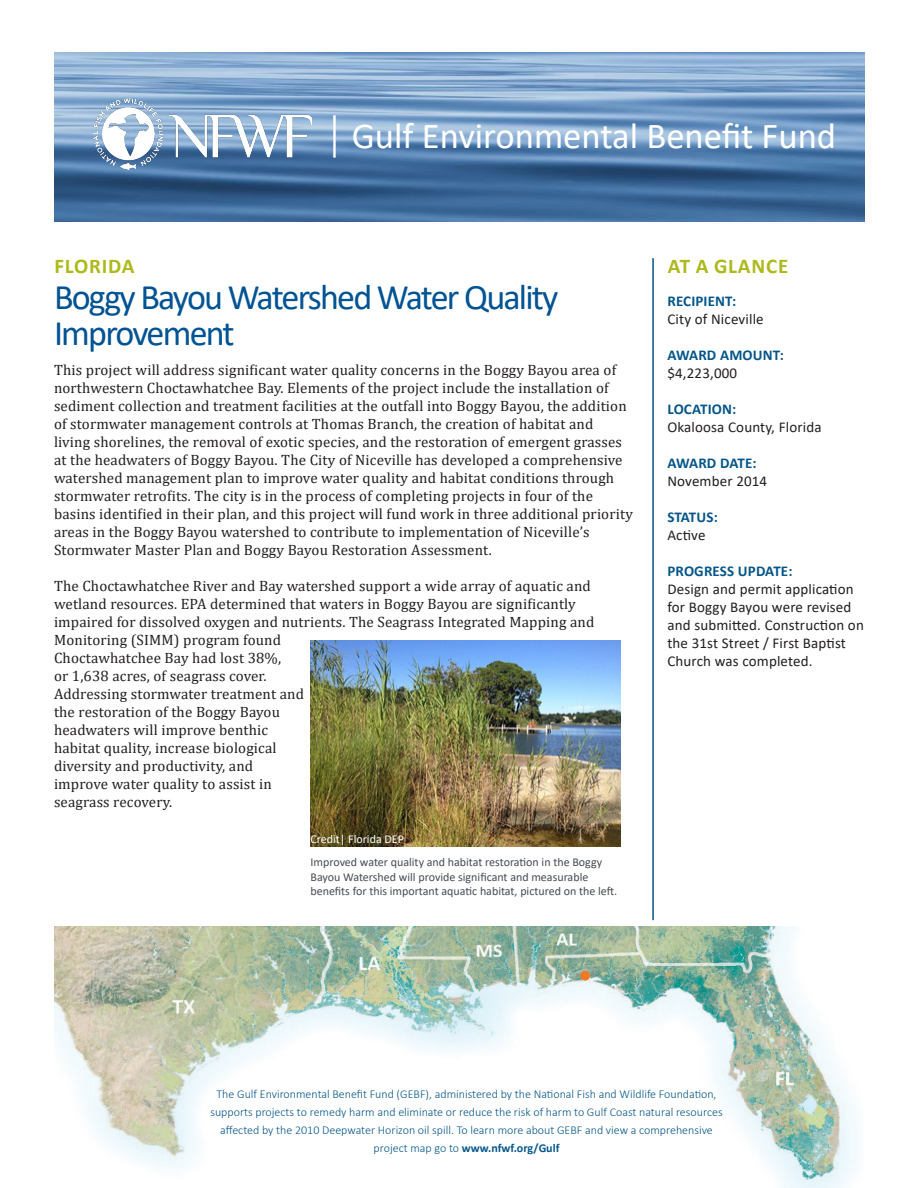
<style>
.page{position:relative;width:918px;height:1188px;background:#fff}
.page>*{position:absolute;margin:0;border:0;box-sizing:border-box;transform-origin:0 0}
.t1{font:36.6px "Calibri";color:#fff}
.t2{font:36px/36px "Calibri";letter-spacing:-.05em;color:#015393}
.t3{font:700 21px "Calibri";letter-spacing:.04em;color:#aeb91c}
.t4{font:15px/18px "Cambria";letter-spacing:.01em;color:#231f20}
.t5{font:15px/18px "Calibri";letter-spacing:.01em;color:#231f20}
.t6{font:700 15px "Calibri";letter-spacing:.01em;color:#055689}
.t7{font:700 15px "Calibri";letter-spacing:-.015em;color:#055689}
.t8{font:300 12px/18px "Calibri";color:#055689;text-align:center}
.t9{font:12px/14.4px "Calibri";color:#464b54}
.t10{font:12px "Calibri";color:#fff}
.s1{font-weight:700}
</style>
<div class="page">
<img style="left:54px;top:927px;width:803px;height:261px">
<img style="left:310px;top:640px;width:310px;height:207px">
<hr style="left:652px;top:258px;width:2px;height:662px;background:#055689">
<img style="left:54px;top:53px;width:810px;height:168px">
<img style="left:93px;top:99px;width:218px;height:71px">
<hr style="left:333px;top:115px;width:3px;height:43px;background:#fff">
<div style="left:581px;top:972px;width:8px;height:8px;background:#f47721;border-radius:50%"></div>
<div style="left:581px;top:971px;width:9px;height:10px;border:2px solid #f47721;border-radius:50%"></div>
<p class="t1" style="left:352px;top:110px;width:486px">Gulf Environmental Benefit Fund</p>
<p class="t3" style="left:54px;top:251px;width:82px">FLORIDA</p>
<p class="t3" style="left:668px;top:251px;width:122px">AT A GLANCE</p>
<p class="t6" style="left:667px;top:290px;width:70px">RECIPIENT:</p>
<p class="t5" style="left:667px;top:310px;width:98px">City of Niceville</p>
<p class="t6" style="left:667px;top:344px;width:118px">AWARD AMOUNT:</p>
<p class="t5" style="left:667px;top:364px;width:71px">$4,223,000</p>
<p class="t6" style="left:667px;top:398px;width:70px">LOCATION:</p>
<p class="t5" style="left:667px;top:418px;width:156px">Okaloosa County, Florida</p>
<p class="t7" style="left:667px;top:452px;width:91px">AWARD DATE:</p>
<p class="t5" style="left:667px;top:472px;width:101px">November 2014</p>
<p class="t6" style="left:667px;top:506px;width:52px">STATUS:</p>
<p class="t5" style="left:667px;top:526px;width:40px">Active</p>
<p class="t6" style="left:667px;top:560px;width:127px">PROGRESS UPDATE:</p>
<p class="t5" style="left:667px;top:580px;width:198px">Design and permit application for Boggy Bayou were revised and submitted. Construction on the 31st Street / First Baptist<br>Church was completed.</p>
<p class="t2" style="left:54px;top:278px;width:506px">Boggy Bayou Watershed Water Quality<br>Improvement</p>
<p class="t4" style="left:54px;top:361px;width:580px">This project will address significant water quality concerns in the Boggy Bayou area of northwestern Choctawhatchee Bay. Elements of the project include the installation of sediment collection and treatment facilities at the outfall into Boggy Bayou, the addition of stormwater management controls at Thomas Branch, the creation of habitat and living shorelines, the removal of exotic species, and the restoration of emergent grasses at the headwaters of Boggy Bayou. The City of Niceville has developed a comprehensive watershed management plan to improve water quality and habitat conditions through stormwater retrofits. The city is in the process of completing projects in four of the basins identified in their plan, and this project will fund work in three additional priority areas in the Boggy Bayou watershed to contribute to implementation of Niceville’s Stormwater Master Plan and Boggy Bayou Restoration Assessment.</p>
<p class="t4" style="left:54px;top:577px;width:542px">The Choctawhatchee River and Bay watershed support a wide array of aquatic and wetland resources. EPA determined that waters in Boggy Bayou are significantly impaired for dissolved oxygen and nutrients. The Seagrass Integrated Mapping and Monitoring (SIMM) program found<br>Choctawhatchee Bay had lost 38%,<br>or 1,638 acres, of seagrass cover.<br>Addressing stormwater treatment and<br>the restoration of the Boggy Bayou<br>headwaters will improve benthic<br>habitat quality, increase biological<br>diversity and productivity, and<br>improve water quality to assist in<br>seagrass recovery.</p>
<p class="t10" style="left:310px;top:830px;width:95px">Credit| Florida DEP</p>
<p class="t9" style="left:310px;top:855px;width:308px">Improved water quality and habitat restoration in the Boggy<br>Bayou Watershed will provide significant and measurable benefits for this important aquatic habitat, pictured on the left.</p>
<p class="t8" style="left:210px;top:1085px;width:514px">The Gulf Environmental Benefit Fund (GEBF), administered by the National Fish and Wildlife Foundation, supports projects to remedy harm and eliminate or reduce the risk of harm to Gulf Coast natural resources affected by the 2010 Deepwater Horizon oil spill. To learn more about GEBF and view a comprehensive project map go to <span class="s1">www.nfwf.org/Gulf</span></p>
</div>
